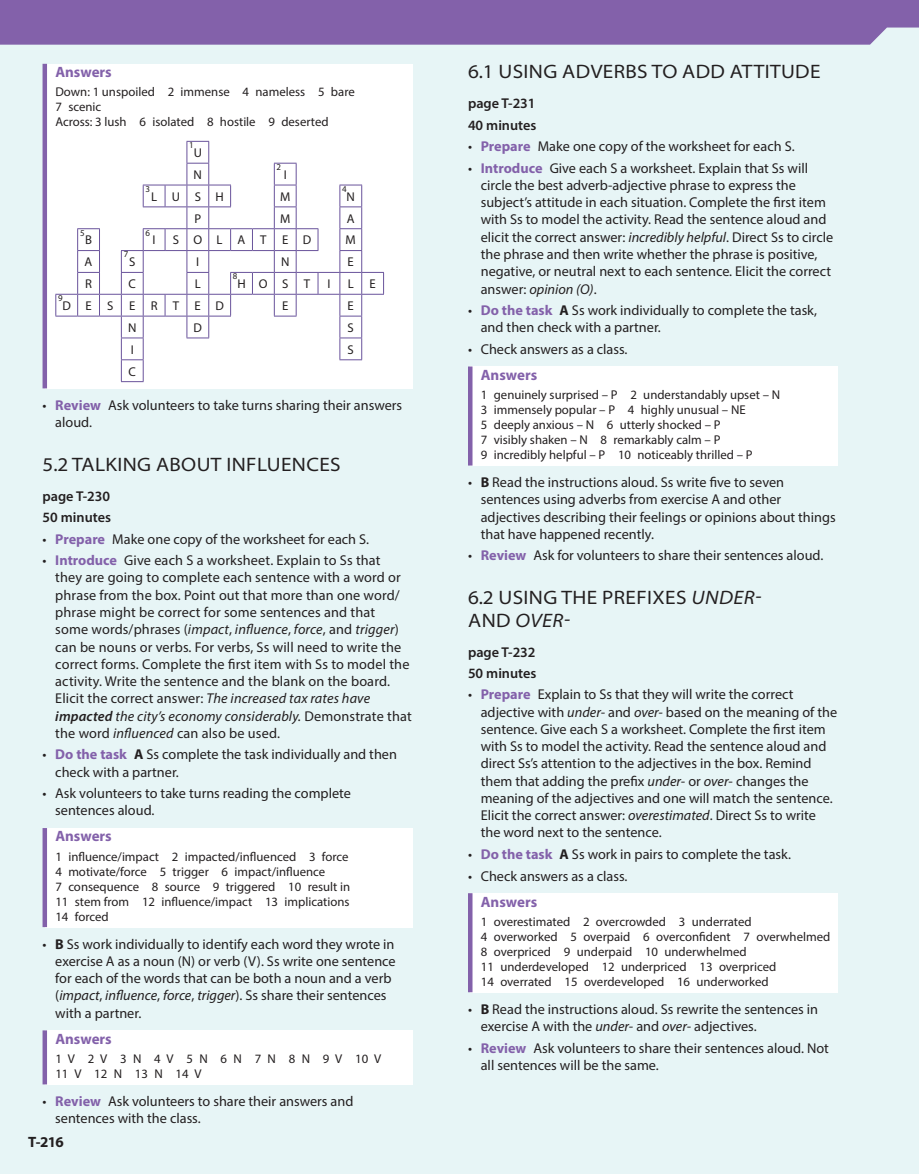
<style>
.page{position:relative;width:919px;height:1174px;background:#fff}
.page>*{position:absolute;margin:0;border:0;box-sizing:border-box;transform-origin:0 0}
.t1{font:semi-expanded 19.5px/22.5px "Myriad Pro";letter-spacing:.02em;color:#231f20}
.t2{font:700 15px "Myriad Pro";color:#8361aa}
.t3{font:700 15px "Myriad Pro";color:#231f20}
.t4{font:14.25px/17.2px "Myriad Pro";color:#231f20}
.t5{font:600 14.25px/21.3px "Myriad Pro";color:#231f20}
.t6{font:12.75px/15px "Myriad Pro";color:#231f20}
.t7{font:12.75px/15px "Myriad Pro";letter-spacing:.465em;color:#231f20}
.t8{font:12.75px "Myriad Pro";letter-spacing:1.2em;color:#231f20}
.t9{font:12.75px "Myriad Pro";letter-spacing:1.145em;color:#231f20}
.t10{font:8.85px "Myriad Pro";color:#231f20}
.s1{font-weight:700;color:#8361aa}
.s2{font-style:italic}
.s3{font-weight:600;font-style:italic}
.s4{font-weight:700}
</style>
<div class="page">
<div style="left:0;top:0;width:918px;height:1174px;background:#e7f5f6"></div>
<div style="left:0;top:0;width:918px;height:45px;background:#8361aa"></div>
<div style="left:470px;top:366px;width:368px;height:99px;background:#fff"></div>
<hr style="left:468px;top:366px;width:4px;height:99px;background:#8361aa">
<div style="left:470px;top:893px;width:368px;height:99px;background:#fff"></div>
<hr style="left:468px;top:893px;width:4px;height:99px;background:#8361aa">
<div style="left:45px;top:64px;width:367px;height:324px;background:#fff"></div>
<hr style="left:43px;top:64px;width:4px;height:324px;background:#8361aa">
<svg style="left:55px;top:141px;width:329px;height:241px"></svg>
<div style="left:45px;top:828px;width:367px;height:99px;background:#fff"></div>
<hr style="left:43px;top:828px;width:4px;height:99px;background:#8361aa">
<div style="left:45px;top:1030px;width:367px;height:54px;background:#fff"></div>
<hr style="left:43px;top:1030px;width:4px;height:54px;background:#8361aa">
<p class="t2" style="left:55px;top:62px;width:58px">Answers</p>
<p class="t6" style="left:55px;top:84px;width:301px">Down: 1 unspoiled 2 immense 4 nameless 5 bare<br>7 scenic<br>Across: 3 lush 6 isolated 8 hostile 9 deserted</p>
<p class="t6" style="left:194px;top:142px;width:10px;line-height:21.9px">U<br>N</p>
<p class="t10" style="left:189px;top:140px;width:6px">1</p>
<p class="t10" style="left:276px;top:162px;width:6px">2</p>
<p class="t6" style="left:284px;top:167px;width:5px">I</p>
<p class="t10" style="left:145px;top:183px;width:6px">3</p>
<p class="t10" style="left:342px;top:183px;width:6px">4</p>
<p class="t6" style="left:151px;top:189px;width:74px">LUSH</p>
<p class="t6" style="left:280px;top:189px;width:12px">M</p>
<p class="t6" style="left:346px;top:189px;width:10px">N</p>
<p class="t6" style="left:194px;top:211px;width:8px">P</p>
<p class="t6" style="left:280px;top:211px;width:12px">M</p>
<p class="t6" style="left:347px;top:211px;width:9px">A</p>
<p class="t10" style="left:80px;top:227px;width:6px">5</p>
<p class="t10" style="left:145px;top:227px;width:6px">6</p>
<p class="t10" style="left:124px;top:249px;width:6px">7</p>
<p class="t6" style="left:85px;top:232px;width:8px">B</p>
<p class="t6" style="left:152px;top:232px;width:5px">I</p>
<p class="t9" style="left:173px;top:232px;width:140px">SOLATED</p>
<p class="t6" style="left:345px;top:232px;width:12px">M</p>
<p class="t6" style="left:85px;top:254px;width:9px">A</p>
<p class="t6" style="left:129px;top:254px;width:8px">S</p>
<p class="t6" style="left:196px;top:254px;width:5px">I</p>
<p class="t6" style="left:281px;top:254px;width:10px">N</p>
<p class="t6" style="left:347px;top:254px;width:8px">E</p>
<p class="t6" style="left:85px;top:276px;width:8px">R</p>
<p class="t6" style="left:128px;top:276px;width:9px">C</p>
<p class="t6" style="left:195px;top:276px;width:8px">L</p>
<p class="t6" style="left:237px;top:276px;width:74px">HOST</p>
<p class="t6" style="left:327px;top:276px;width:5px">I</p>
<p class="t6" style="left:348px;top:276px;width:29px">L E</p>
<p class="t8" style="left:62px;top:298px;width:163px">DESERTED</p>
<p class="t6" style="left:282px;top:298px;width:8px">E</p>
<p class="t6" style="left:347px;top:298px;width:8px">E</p>
<p class="t6" style="left:128px;top:320px;width:10px">N</p>
<p class="t6" style="left:193px;top:320px;width:10px">D</p>
<p class="t6" style="left:347px;top:320px;width:8px">S</p>
<p class="t6" style="left:131px;top:342px;width:5px">I</p>
<p class="t6" style="left:347px;top:342px;width:8px">S</p>
<p class="t6" style="left:128px;top:363px;width:9px">C</p>
<p class="t4" style="left:55px;top:396px;width:348px;text-indent:-13px">• <span class="s1">Review</span> Ask volunteers to take turns sharing their answers aloud.</p>
<h1 class="t1" style="left:43px;top:453px;width:300px">5.2 TALKING ABOUT INFLUENCES</h1>
<p class="t5" style="left:43px;top:485px;width:70px">page T-230<br>50 minutes</p>
<p class="t4" style="left:43px;top:530px;width:328px">• <span class="s1">Prepare</span> Make one copy of the worksheet for each S.</p>
<p class="t4" style="left:55px;top:551px;width:358px;text-indent:-13px">• <span class="s1">Introduce</span> Give each S a worksheet. Explain to Ss that<br>they are going to complete each sentence with a word or phrase from the box. Point out that more than one word/ phrase might be correct for some sentences and that<br>some words/phrases (<span class="s2">impact</span>, <span class="s2">influence</span>, <span class="s2">force</span>, and <span class="s2">trigger</span>) can be nouns or verbs. For verbs, Ss will need to write the correct forms. Complete the first item with Ss to model the activity. Write the sentence and the blank on the board.<br>Elicit the correct answer: <span class="s2">The increased tax rates have </span><span class="s3">impacted</span> <span class="s2">the city’s economy considerably.</span> Demonstrate that the word <span class="s2">influenced</span> can also be used.</p>
<p class="t4" style="left:55px;top:745px;width:343px;text-indent:-13px">• <span class="s1">Do the task</span> <span class="s4">A</span> Ss complete the task individually and then check with a partner.</p>
<p class="t4" style="left:55px;top:784px;width:297px;text-indent:-13px">• Ask volunteers to take turns reading the complete sentences aloud.</p>
<p class="t2" style="left:55px;top:826px;width:58px">Answers</p>
<p class="t6" style="left:55px;top:848px;width:296px">1 influence/impact 2 impacted/influenced 3 force 4 motivate/force 5 trigger 6 impact/influence<br>7 consequence 8 source 9 triggered 10 result in 11 stem from 12 influence/impact 13 implications 14 forced</p>
<p class="t4" style="left:55px;top:935px;width:342px;text-indent:-13px">• <span class="s4">B</span> Ss work individually to identify each word they wrote in exercise A as a noun (N) or verb (V). Ss write one sentence for each of the words that can be both a noun and a verb (<span class="s2">impact</span>, <span class="s2">influence</span>, <span class="s2">force</span>, <span class="s2">trigger</span>). Ss share their sentences with a partner.</p>
<p class="t2" style="left:55px;top:1029px;width:58px">Answers</p>
<p class="t7" style="left:55px;top:1051px;width:327px">1V 2V 3N 4V 5N 6N 7N 8N 9V 10V<br>11 V 12 N 13 N 14 V</p>
<p class="t4" style="left:55px;top:1092px;width:299px;text-indent:-13px">• <span class="s1">Review</span> Ask volunteers to share their answers and sentences with the class.</p>
<p class="t10" style="left:233px;top:271px;width:6px">8</p>
<p class="t10" style="left:58px;top:293px;width:6px">9</p>
<p class="t3" style="left:28px;top:1132px;width:37px">T-216</p>
<h1 class="t1" style="left:468px;top:60px;width:354px">6.1 USING ADVERBS TO ADD ATTITUDE</h1>
<p class="t5" style="left:468px;top:92px;width:70px">page T-231<br>40 minutes</p>
<p class="t4" style="left:468px;top:137px;width:328px">• <span class="s1">Prepare</span> Make one copy of the worksheet for each S.</p>
<p class="t4" style="left:480px;top:159px;width:354px;text-indent:-13px">• <span class="s1">Introduce</span> Give each S a worksheet. Explain that Ss will circle the best adverb-adjective phrase to express the subject’s attitude in each situation. Complete the first item with Ss to model the activity. Read the sentence aloud and elicit the correct answer: <span class="s2">incredibly helpful</span>. Direct Ss to circle the phrase and then write whether the phrase is positive, negative, or neutral next to each sentence. Elicit the correct answer: <span class="s2">opinion (O)</span>.</p>
<p class="t4" style="left:480px;top:301px;width:338px;text-indent:-13px">• <span class="s1">Do the task</span> <span class="s4">A</span> Ss work individually to complete the task, and then check with a partner.</p>
<p class="t4" style="left:468px;top:340px;width:161px">• Check answers as a class.</p>
<p class="t2" style="left:481px;top:365px;width:58px">Answers</p>
<p class="t6" style="left:481px;top:387px;width:301px">1 genuinely surprised – P 2 understandably upset – N 3 immensely popular – P 4 highly unusual – NE<br>5 deeply anxious – N 6 utterly shocked – P<br>7 visibly shaken – N 8 remarkably calm – P<br>9 incredibly helpful – P 10 noticeably thrilled – P</p>
<p class="t4" style="left:480px;top:473px;width:356px;text-indent:-13px">• <span class="s4">B</span> Read the instructions aloud. Ss write five to seven sentences using adverbs from exercise A and other adjectives describing their feelings or opinions about things that have happened recently.</p>
<p class="t4" style="left:468px;top:547px;width:357px">• <span class="s1">Review</span> Ask for volunteers to share their sentences aloud.</p>
<h1 class="t1" style="left:468px;top:586px;width:295px">6.2 USING THE PREFIXES <span class="s2">UNDER-<br></span>AND <span class="s2">OVER-</span></h1>
<p class="t5" style="left:468px;top:640px;width:70px">page T-232<br>50 minutes</p>
<p class="t4" style="left:480px;top:685px;width:358px;text-indent:-13px">• <span class="s1">Prepare</span> Explain to Ss that they will write the correct adjective with <span class="s2">under-</span> and <span class="s2">over-</span> based on the meaning of the sentence. Give each S a worksheet. Complete the first item with Ss to model the activity. Read the sentence aloud and direct Ss’s attention to the adjectives in the box. Remind them that adding the prefix <span class="s2">under-</span> or <span class="s2">over</span>- changes the meaning of the adjectives and one will match the sentence.<br>Elicit the correct answer: <span class="s2">overestimated</span>. Direct Ss to write the word next to the sentence.</p>
<p class="t4" style="left:468px;top:845px;width:324px">• <span class="s1">Do the task</span> <span class="s4">A</span> Ss work in pairs to complete the task.</p>
<p class="t4" style="left:468px;top:867px;width:161px">• Check answers as a class.</p>
<p class="t2" style="left:481px;top:891px;width:58px">Answers</p>
<p class="t6" style="left:481px;top:914px;width:351px">1 overestimated 2 overcrowded 3 underrated<br>4 overworked 5 overpaid 6 overconfident 7 overwhelmed 8 overpriced 9 underpaid 10 underwhelmed<br>11 underdeveloped 12 underpriced 13 overpriced<br>14 overrated 15 overdeveloped 16 underworked</p>
<p class="t4" style="left:480px;top:1000px;width:339px;text-indent:-13px">• <span class="s4">B</span> Read the instructions aloud. Ss rewrite the sentences in exercise A with the <span class="s2">under-</span> and <span class="s2">over-</span> adjectives.</p>
<p class="t4" style="left:480px;top:1039px;width:349px;text-indent:-13px">• <span class="s1">Review</span> Ask volunteers to share their sentences aloud. Not all sentences will be the same.</p>
</div>
